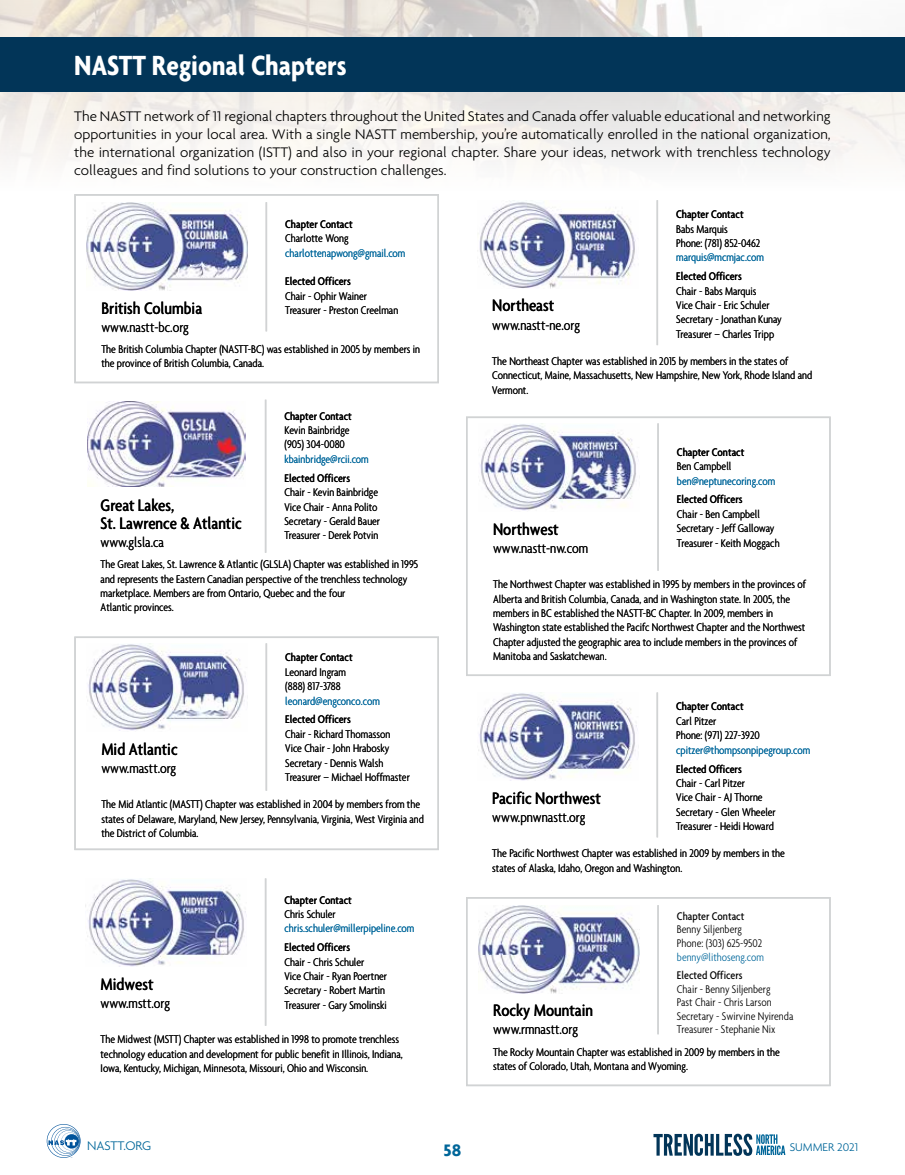
<style>
.page{position:relative;width:905px;height:1175px;background:#fff}
.page>*{position:absolute;margin:0;border:0;box-sizing:border-box;transform-origin:0 0}
.t1{font:700 condensed 30px "Agenda";color:#fff}
.t2{font:500 condensed 18px/18px "Agenda";color:#000}
.t3{font:700 18px "Agenda";color:#069}
.t4{font:300 15px/18px "Agenda";color:#000;text-align:justify}
.t5{font:300 condensed 15px "Agenda";color:#000}
.t6{font:300 13.5px "Agenda";color:#069}
.t7{font:300 condensed 12px/14.4px "Agenda";color:#000}
.t8{font:500 condensed 12px "Agenda";color:#000}
.t9{font:300 condensed 12px "Agenda";color:#00679b}
.t10{font:300 12px "Agenda";color:#069}
</style>
<div class="page">
<img style="left:0;top:0;width:904px;height:162px">
<div style="left:0;top:37px;width:904px;height:54px;background:#023558"></div>
<img style="left:86px;top:202px;width:161px;height:88px">
<img style="left:87px;top:401px;width:158px;height:85px">
<img style="left:87px;top:643px;width:159px;height:88px">
<img style="left:87px;top:878px;width:159px;height:88px">
<img style="left:479px;top:200px;width:157px;height:88px">
<img style="left:479px;top:423px;width:159px;height:88px">
<img style="left:478px;top:692px;width:159px;height:88px">
<img style="left:478px;top:905px;width:161px;height:88px">
<div style="left:74px;top:194px;width:365px;height:189px;border:2px solid #d1d3d4"></div>
<hr style="left:265px;top:202px;width:2px;height:129px;background:#d1d3d4">
<hr style="left:265px;top:400px;width:1px;height:153px;background:#d1d3d4">
<div style="left:74px;top:636px;width:365px;height:214px;border:2px solid #d1d3d4"></div>
<hr style="left:265px;top:643px;width:2px;height:147px;background:#d1d3d4">
<hr style="left:265px;top:878px;width:1px;height:147px;background:#d1d3d4">
<hr style="left:656px;top:200px;width:2px;height:145px;background:#d1d3d4">
<div style="left:466px;top:416px;width:364px;height:260px;border:2px solid #d1d3d4"></div>
<hr style="left:657px;top:423px;width:1px;height:147px;background:#d1d3d4">
<hr style="left:656px;top:692px;width:2px;height:145px;background:#d1d3d4">
<div style="left:466px;top:897px;width:364px;height:189px;border:2px solid #d1d3d4"></div>
<hr style="left:657px;top:905px;width:1px;height:129px;background:#d1d3d4">
<svg style="left:47px;top:1124px;width:34px;height:33px"></svg>
<svg style="left:653px;top:1133px;width:132px;height:22px"></svg>
<h1 class="t1" style="left:74px;top:47px;width:274px">NASTT Regional Chapters</h1>
<p class="t4" style="left:74px;top:107px;width:758px">The NASTT network of 11 regional chapters throughout the United States and Canada offer valuable educational and networking opportunities in your local area. With a single NASTT membership, you’re automatically enrolled in the national organization, the international organization (ISTT) and also in your regional chapter. Share your ideas, network with trenchless technology colleagues and find solutions to your construction challenges.</p>
<p class="t8" style="left:285px;top:217px;width:69px">Chapter Contact</p>
<p class="t7" style="left:285px;top:231px;width:65px">Charlotte Wong</p>
<p class="t9" style="left:285px;top:246px;width:122px">charlottenapwong@gmail.com</p>
<p class="t8" style="left:285px;top:274px;width:67px">Elected Officers</p>
<p class="t7" style="left:285px;top:288px;width:114px">Chair - Ophir Wainer<br>Treasurer - Preston Creelman</p>
<h2 class="t2" style="left:101px;top:298px;width:102px">British Columbia</h2>
<p class="t5" style="left:101px;top:318px;width:89px">www.nastt-bc.org</p>
<p class="t7" style="left:101px;top:341px;width:320px">The British Columbia Chapter (NASTT-BC) was established in 2005 by members in the province of British Columbia, Canada.</p>
<p class="t8" style="left:284px;top:409px;width:69px">Chapter Contact</p>
<p class="t7" style="left:284px;top:423px;width:66px">Kevin Bainbridge (905) 304-0080</p>
<p class="t9" style="left:284px;top:452px;width:86px">kbainbridge@rcii.com</p>
<p class="t8" style="left:284px;top:471px;width:67px">Elected Officers</p>
<p class="t7" style="left:284px;top:485px;width:97px">Chair - Kevin Bainbridge<br>Vice Chair - Anna Polito<br>Secretary - Gerald Bauer<br>Treasurer - Derek Potvin</p>
<h2 class="t2" style="left:101px;top:496px;width:143px">Great Lakes,<br>St. Lawrence &amp; Atlantic</h2>
<p class="t5" style="left:101px;top:533px;width:65px">www.glsla.ca</p>
<p class="t7" style="left:101px;top:557px;width:319px">The Great Lakes, St. Lawrence &amp; Atlantic (GLSLA) Chapter was established in 1995 and represents the Eastern Canadian perspective of the trenchless technology marketplace. Members are from Ontario, Quebec and the four<br>Atlantic provinces.</p>
<p class="t8" style="left:285px;top:650px;width:69px">Chapter Contact</p>
<p class="t7" style="left:285px;top:664px;width:62px">Leonard Ingram (888) 817-3788</p>
<p class="t9" style="left:285px;top:694px;width:96px">leonard@engconco.com</p>
<p class="t8" style="left:285px;top:712px;width:67px">Elected Officers</p>
<p class="t7" style="left:285px;top:726px;width:126px">Chair - Richard Thomasson<br>Vice Chair - John Hrabosky<br>Secretary - Dennis Walsh<br>Treasurer – Michael Hoffmaster</p>
<h2 class="t2" style="left:101px;top:739px;width:78px">Mid Atlantic</h2>
<p class="t5" style="left:101px;top:759px;width:76px">www.mastt.org</p>
<p class="t7" style="left:101px;top:797px;width:324px">The Mid Atlantic (MASTT) Chapter was established in 2004 by members from the states of Delaware, Maryland, New Jersey, Pennsylvania, Virginia, West Virginia and the District of Columbia.</p>
<p class="t8" style="left:284px;top:892px;width:69px">Chapter Contact</p>
<p class="t7" style="left:284px;top:906px;width:53px">Chris Schuler</p>
<p class="t9" style="left:284px;top:921px;width:131px">chris.schuler@millerpipeline.com</p>
<p class="t8" style="left:284px;top:940px;width:67px">Elected Officers</p>
<p class="t7" style="left:284px;top:954px;width:104px">Chair - Chris Schuler<br>Vice Chair - Ryan Poertner<br>Secretary - Robert Martin<br>Treasurer - Gary Smolinski</p>
<h2 class="t2" style="left:101px;top:974px;width:54px">Midwest</h2>
<p class="t5" style="left:101px;top:994px;width:71px">www.mstt.org</p>
<p class="t7" style="left:101px;top:1032px;width:303px">The Midwest (MSTT) Chapter was established in 1998 to promote trenchless technology education and development for public benefit in Illinois, Indiana,<br>Iowa, Kentucky, Michigan, Minnesota, Missouri, Ohio and Wisconsin.</p>
<p class="t8" style="left:676px;top:207px;width:69px">Chapter Contact</p>
<p class="t7" style="left:676px;top:221px;width:85px">Babs Marquis<br>Phone: (781) 852-0462</p>
<p class="t9" style="left:676px;top:251px;width:89px">marquis@mcmjac.com</p>
<p class="t8" style="left:676px;top:269px;width:67px">Elected Officers</p>
<p class="t7" style="left:676px;top:283px;width:107px">Chair - Babs Marquis<br>Vice Chair - Eric Schuler<br>Secretary - Jonathan Kunay<br>Treasurer – Charles Tripp</p>
<h2 class="t2" style="left:492px;top:296px;width:63px">Northeast</h2>
<p class="t5" style="left:492px;top:316px;width:89px">www.nastt-ne.org</p>
<p class="t7" style="left:492px;top:354px;width:321px">The Northeast Chapter was established in 2015 by members in the states of<br>Connecticut, Maine, Massachusetts, New Hampshire, New York, Rhode Island and<br>Vermont.</p>
<p class="t8" style="left:677px;top:445px;width:69px">Chapter Contact</p>
<p class="t7" style="left:677px;top:459px;width:56px">Ben Campbell</p>
<p class="t9" style="left:677px;top:474px;width:100px">ben@neptunecoring.com</p>
<p class="t8" style="left:677px;top:492px;width:67px">Elected Officers</p>
<p class="t7" style="left:677px;top:506px;width:104px">Chair - Ben Campbell<br>Secretary - Jeff Galloway<br>Treasurer - Keith Moggach</p>
<h2 class="t2" style="left:493px;top:519px;width:67px">Northwest</h2>
<p class="t5" style="left:493px;top:539px;width:96px">www.nastt-nw.com</p>
<p class="t7" style="left:493px;top:577px;width:314px">The Northwest Chapter was established in 1995 by members in the provinces of Alberta and British Columbia, Canada, and in Washington state. In 2005, the members in BC established the NASTT-BC Chapter. In 2009, members in Washington state established the Pacifc Northwest Chapter and the Northwest Chapter adjusted the geographic area to include members in the provinces of Manitoba and Saskatchewan.</p>
<p class="t8" style="left:676px;top:699px;width:69px">Chapter Contact</p>
<p class="t7" style="left:676px;top:713px;width:85px">Carl Pitzer<br>Phone: (971) 227-3920</p>
<p class="t9" style="left:676px;top:743px;width:136px">cpitzer@thompsonpipegroup.com</p>
<p class="t8" style="left:676px;top:761px;width:67px">Elected Officers</p>
<p class="t7" style="left:676px;top:775px;width:101px">Chair - Carl Pitzer<br>Vice Chair - AJ Thorne<br>Secretary - Glen Wheeler<br>Treasurer - Heidi Howard</p>
<h2 class="t2" style="left:492px;top:788px;width:110px">Pacific Northwest</h2>
<p class="t5" style="left:492px;top:808px;width:94px">www.pnwnastt.org</p>
<p class="t7" style="left:492px;top:846px;width:294px">The Pacific Northwest Chapter was established in 2009 by members in the states of Alaska, Idaho, Oregon and Washington.</p>
<p class="t8" style="left:677px;top:909px;width:69px">Chapter Contact</p>
<p class="t7" style="left:677px;top:922px;width:87px;line-height:13.5px">Benny Siljenberg<br>Phone: (303) 625-9502</p>
<p class="t9" style="left:677px;top:950px;width:88px">benny@lithoseng.com</p>
<p class="t8" style="left:677px;top:968px;width:67px">Elected Officers</p>
<p class="t7" style="left:677px;top:981px;width:118px;line-height:13.5px">Chair - Benny Siljenberg<br>Past Chair - Chris Larson<br>Secretary - Swirvine Nyirenda<br>Treasurer - Stephanie Nix</p>
<h2 class="t2" style="left:493px;top:1001px;width:102px">Rocky Mountain</h2>
<p class="t5" style="left:493px;top:1021px;width:86px">www.rmnastt.org</p>
<p class="t7" style="left:493px;top:1044px;width:288px">The Rocky Mountain Chapter was established in 2009 by members in the states of Colorado, Utah, Montana and Wyoming.</p>
<p class="t6" style="left:87px;top:1137px;width:66px">NASTT.ORG</p>
<h2 class="t3" style="left:443px;top:1139px;width:19px">58</h2>
<p class="t10" style="left:789px;top:1140px;width:70px">SUMMER 2021</p>
</div>
